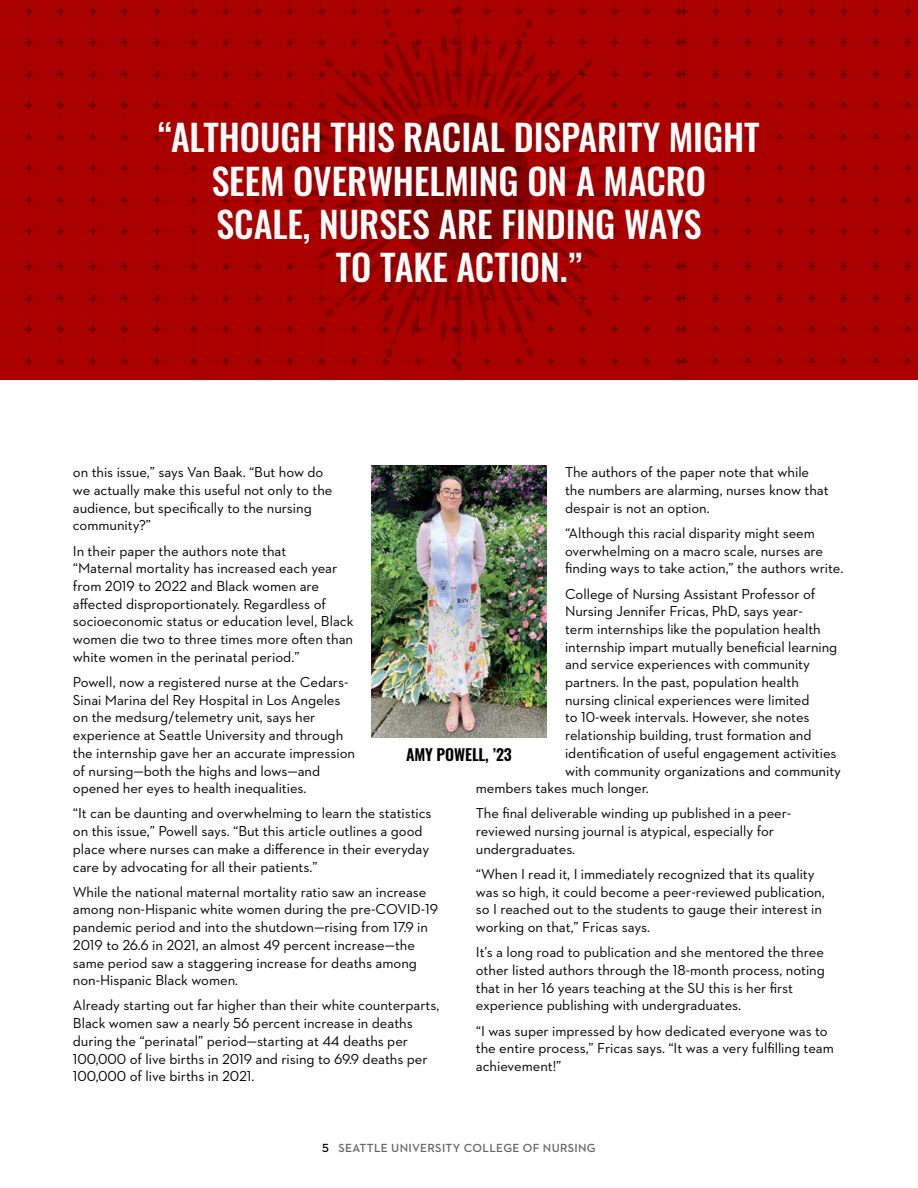
<style>
.page{position:relative;width:918px;height:1188px;background:#fff}
.page>*{position:absolute;margin:0;border:0;box-sizing:border-box;transform-origin:0 0}
.Head_Large_Oswald{font:500 36px/43.2px "Oswald";color:#fff;text-align:center}
.Subhead_Red{font:600 15.75px "Oswald";letter-spacing:-.005em;color:#000}
.Body{font:14.7px/17.7px "Neutraface 2 Text";letter-spacing:-.005em;color:#000}
.t1{font:600 12px "Neutraface 2 Text";letter-spacing:.025em;color:#636466}
.s1{color:#000}
</style>
<div class="page">
<img style="left:372px;top:466px;width:174px;height:271px">
<div style="left:682px;top:0;width:236px;height:257px;background:#a00"></div>
<div style="left:425px;top:0;width:257px;height:257px;background:#a00"></div>
<div style="left:168px;top:0;width:257px;height:257px;background:#a00"></div>
<div style="left:7px;top:0;width:161px;height:257px;background:#a00"></div>
<div style="left:682px;top:257px;width:236px;height:122px;background:#a00"></div>
<div style="left:425px;top:257px;width:257px;height:122px;background:#a00"></div>
<div style="left:168px;top:257px;width:257px;height:122px;background:#a00"></div>
<div style="left:7px;top:257px;width:161px;height:122px;background:#a00"></div>
<svg style="left:270px;top:4px;width:378px;height:368px"></svg>
<p class="Head_Large_Oswald" style="left:158px;top:113px;width:603px">“ALTHOUGH THIS RACIAL DISPARITY MIGHT<br>SEEM OVERWHELMING ON A MACRO<br>SCALE, NURSES ARE FINDING WAYS<br>TO TAKE ACTION.”</p>
<p class="Body" style="left:565px;top:463px;width:265px">The authors of the paper note that while the numbers are alarming, nurses know that despair is not an option.</p>
<p class="Body" style="left:565px;top:524px;width:280px">“Although this racial disparity might seem overwhelming on a macro scale, nurses are finding ways to take action,” the authors write.</p>
<p class="Body" style="left:565px;top:585px;width:252px">College of Nursing Assistant Professor of</p>
<p class="Body" style="left:565px;top:602px;width:239px">Nursing Jennifer Fricas, PhD, says year-</p>
<p class="Body" style="left:565px;top:620px;width:257px">term internships like the population health</p>
<p class="Body" style="left:565px;top:638px;width:274px">internship impart mutually beneficial learning</p>
<p class="Body" style="left:565px;top:655px;width:246px">and service experiences with community</p>
<p class="Body" style="left:565px;top:673px;width:235px">partners. In the past, population health</p>
<p class="Body" style="left:565px;top:691px;width:246px">nursing clinical experiences were limited</p>
<p class="Body" style="left:565px;top:708px;width:246px">to 10-week intervals. However, she notes</p>
<p class="Body" style="left:565px;top:726px;width:248px">relationship building, trust formation and</p>
<p class="Body" style="left:565px;top:744px;width:273px">identification of useful engagement activities</p>
<p class="Body" style="left:565px;top:762px;width:278px">with community organizations and community</p>
<p class="Body" style="left:476px;top:779px;width:174px">members takes much longer.</p>
<p class="Body" style="left:476px;top:804px;width:317px">The final deliverable winding up published in a peer&shy;reviewed nursing journal is atypical, especially for undergraduates.</p>
<p class="Body" style="left:476px;top:865px;width:350px">“When I read it, I immediately recognized that its quality was so high, it could become a peer-reviewed publication, so I reached out to the students to gauge their interest in working on that,” Fricas says.</p>
<p class="Body" style="left:476px;top:943px;width:351px">It’s a long road to publication and she mentored the three other listed authors through the 18-month process, noting that in her 16 years teaching at the SU this is her first experience publishing with undergraduates.</p>
<p class="Body" style="left:476px;top:1022px;width:359px">“I was super impressed by how dedicated everyone was to the entire process,” Fricas says. “It was a very fulfilling team achievement!”</p>
<p class="Body" style="left:73px;top:463px;width:261px">on this issue,” says Van Baak. “But how do we actually make this useful not only to the audience, but specifically to the nursing community?”</p>
<p class="Body" style="left:73px;top:542px;width:282px">In their paper the authors note that<br>“Maternal mortality has increased each year from 2019 to 2022 and Black women are affected disproportionately. Regardless of socioeconomic status or education level, Black women die two to three times more often than white women in the perinatal period.”</p>
<p class="Body" style="left:73px;top:673px;width:284px">Powell, now a registered nurse at the Cedars-Sinai Marina del Rey Hospital in Los Angeles on the medsurg/telemetry unit, says her experience at Seattle University and through the internship gave her an accurate impression of nursing—both the highs and lows—and opened her eyes to health inequalities.</p>
<p class="Body" style="left:73px;top:804px;width:360px">“It can be daunting and overwhelming to learn the statistics on this issue,” Powell says. “But this article outlines a good place where nurses can make a difference in their everyday care by advocating for all their patients.”</p>
<p class="Body" style="left:73px;top:883px;width:367px">While the national maternal mortality ratio saw an increase among non-Hispanic white women during the pre-COVID-19 pandemic period and into the shutdown—rising from 17.9 in 2019 to 26.6 in 2021, an almost 49 percent increase—the same period saw a staggering increase for deaths among non-Hispanic Black women.</p>
<p class="Body" style="left:73px;top:996px;width:368px">Already starting out far higher than their white counterparts, Black women saw a nearly 56 percent increase in deaths during the “perinatal” period—starting at 44 deaths per 100,000 of live births in 2019 and rising to 69.9 deaths per 100,000 of live births in 2021.</p>
<p class="Subhead_Red" style="left:406px;top:740px;width:107px">AMY POWELL, ’23</p>
<p class="t1" style="left:322px;top:1141px;width:275px"><span class="s1">5</span> SEATTLE UNIVERSITY COLLEGE OF NURSING</p>
</div>
